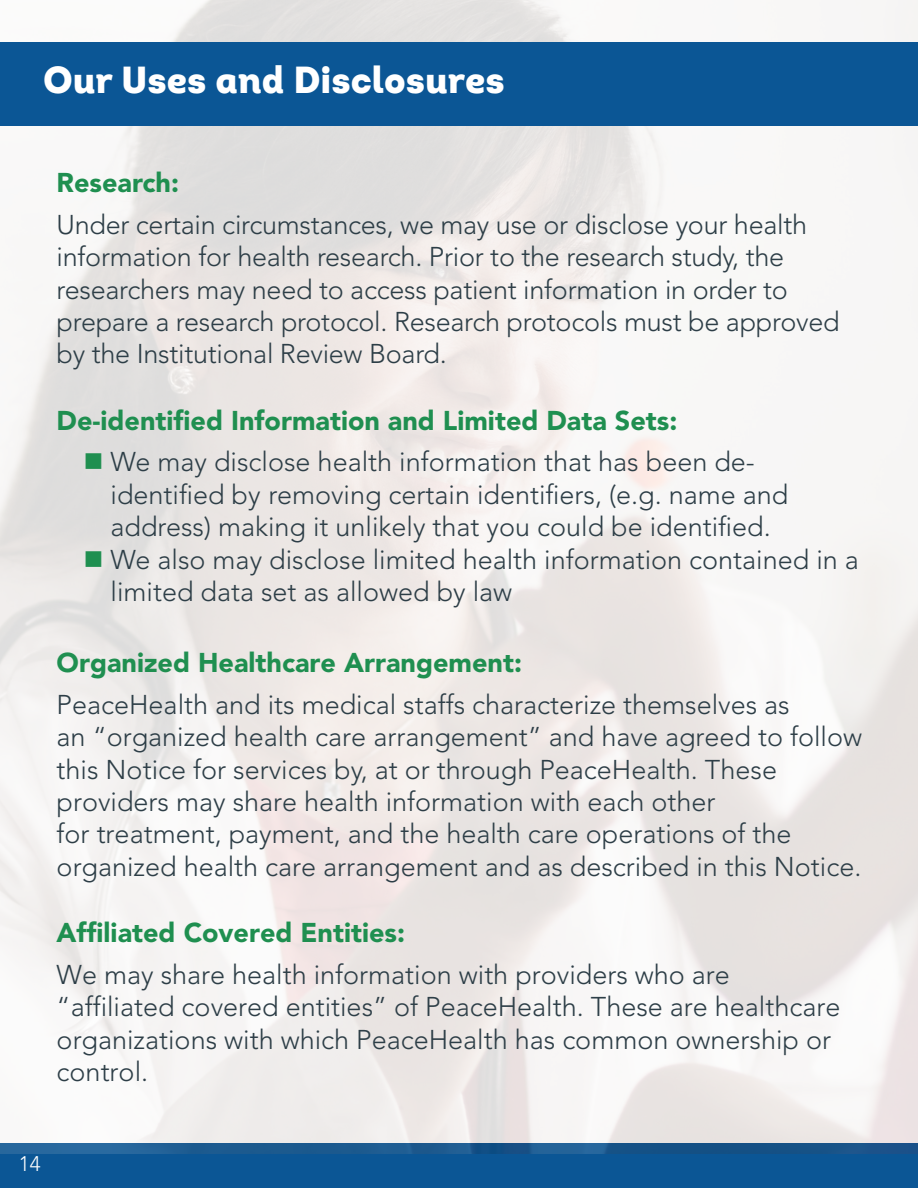
<style>
.page{position:relative;width:918px;height:1188px;background:#fff}
.page>*{position:absolute;margin:0;border:0;box-sizing:border-box;transform-origin:0 0}
.t1{font:37.5px "Intro Black Alt";color:#fff}
.Orange_Bullets_lvl_1{font:300 27px/32.4px "Avenir LT Std";color:#2d3e47}
.Body_-_Avenir_Light{font:900 27px "Avenir LT Std";color:#1f8f50}
.t2{font:300 21px "Avenir LT Std";color:#fff}
.s1{font-weight:900;color:#1f8f50}
</style>
<div class="page">
<div style="left:0;top:1144px;width:918px;height:44px;background:#0b5695"></div>
<img style="left:0;top:0;width:918px;height:1153px">
<div style="left:0;top:42px;width:918px;height:84px;background:#0b5695"></div>
<svg style="left:86px;top:454px;width:15px;height:15px"></svg>
<svg style="left:86px;top:551px;width:15px;height:16px"></svg>
<p class="t1" style="left:43px;top:55px;width:463px">Our Uses and Disclosures</p>
<p class="Body_-_Avenir_Light" style="left:57px;top:167px;width:124px">Research:</p>
<p class="Orange_Bullets_lvl_1" style="left:57px;top:208px;width:785px">Under certain circumstances, we may use or disclose your health information for health research. Prior to the research study, the researchers may need to access patient information in order to prepare a research protocol. Research protocols must be approved by the Institutional Review Board.</p>
<p class="Body_-_Avenir_Light" style="left:57px;top:404px;width:622px">De-identified Information and Limited Data Sets:</p>
<p class="Orange_Bullets_lvl_1" style="left:111px;top:446px;width:679px">We may disclose health information that has been de&shy;identified by removing certain identifiers, (e.g. name and address) making it unlikely that you could be identified.</p>
<p class="Orange_Bullets_lvl_1" style="left:111px;top:543px;width:750px">We also may disclose limited health information contained in a limited data set as allowed by law</p>
<p class="Orange_Bullets_lvl_1" style="left:57px;top:642px;width:735px;line-height:41.4px"><span class="s1">Organized Healthcare Arrangement:<br></span>PeaceHealth and its medical staffs characterize themselves as</p>
<p class="Orange_Bullets_lvl_1" style="left:57px;top:721px;width:807px">an “organized health care arrangement” and have agreed to follow this Notice for services by, at or through PeaceHealth. These providers may share health information with each other<br>for treatment, payment, and the health care operations of the organized health care arrangement and as described in this Notice.</p>
<p class="Orange_Bullets_lvl_1" style="left:57px;top:912px;width:675px;line-height:41.4px"><span class="s1">Affiliated Covered Entities:<br></span>We may share health information with providers who are</p>
<p class="Orange_Bullets_lvl_1" style="left:57px;top:991px;width:785px">“affiliated covered entities” of PeaceHealth. These are healthcare organizations with which PeaceHealth has common ownership or control.</p>
<p class="t2" style="left:19px;top:1152px;width:23px">14</p>
</div>
